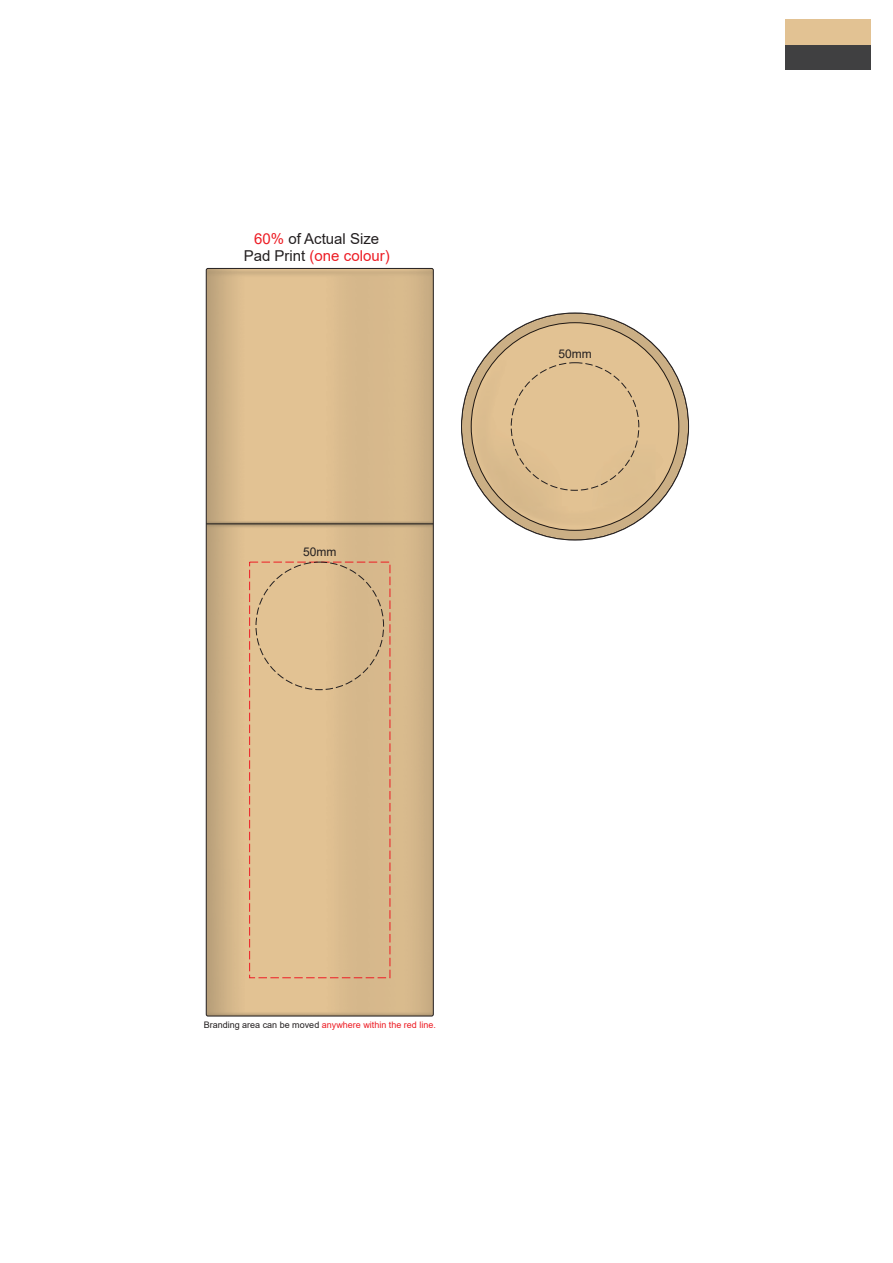
<style>
.page{position:relative;width:893px;height:1263px;background:#fff}
.page>*{position:absolute;margin:0;border:0;box-sizing:border-box;transform-origin:0 0}
.t1{font:15px/16.8px "Arial";color:#231f20;text-align:center}
.t2{font:12px "Arial";color:#231f20}
.t3{font:9px "Arial";color:#ed1c24}
.s1{color:#ed1c24}
.s2{color:#231f20}
</style>
<div class="page">
<img style="left:206px;top:268px;width:226px;height:748px">
<div style="left:206px;top:268px;width:228px;height:748px;border:1px solid #231f20;border-radius:2px"></div>
<svg style="left:461px;top:313px;width:228px;height:227px"></svg>
<img style="left:471px;top:323px;width:208px;height:207px">
<div style="left:249px;top:562px;width:141px;height:416px;border:1px dashed #ed1c24"></div>
<div style="left:785px;top:44px;width:85px;height:26px;background:#404041"></div>
<div style="left:785px;top:19px;width:85px;height:25px;background:#e2c293"></div>
<h1 class="t1" style="left:244px;top:230px;width:147px"><span class="s1">60%</span> of Actual Size<br>Pad Print <span class="s1">(one colour)</span></h1>
<h2 class="t2" style="left:303px;top:543px;width:35px">50mm</h2>
<h2 class="t2" style="left:558px;top:346px;width:35px">50mm</h2>
<p class="t3" style="left:204px;top:1018px;width:234px"><span class="s2">Branding area can be moved</span> anywhere within the red line.</p>
</div>
